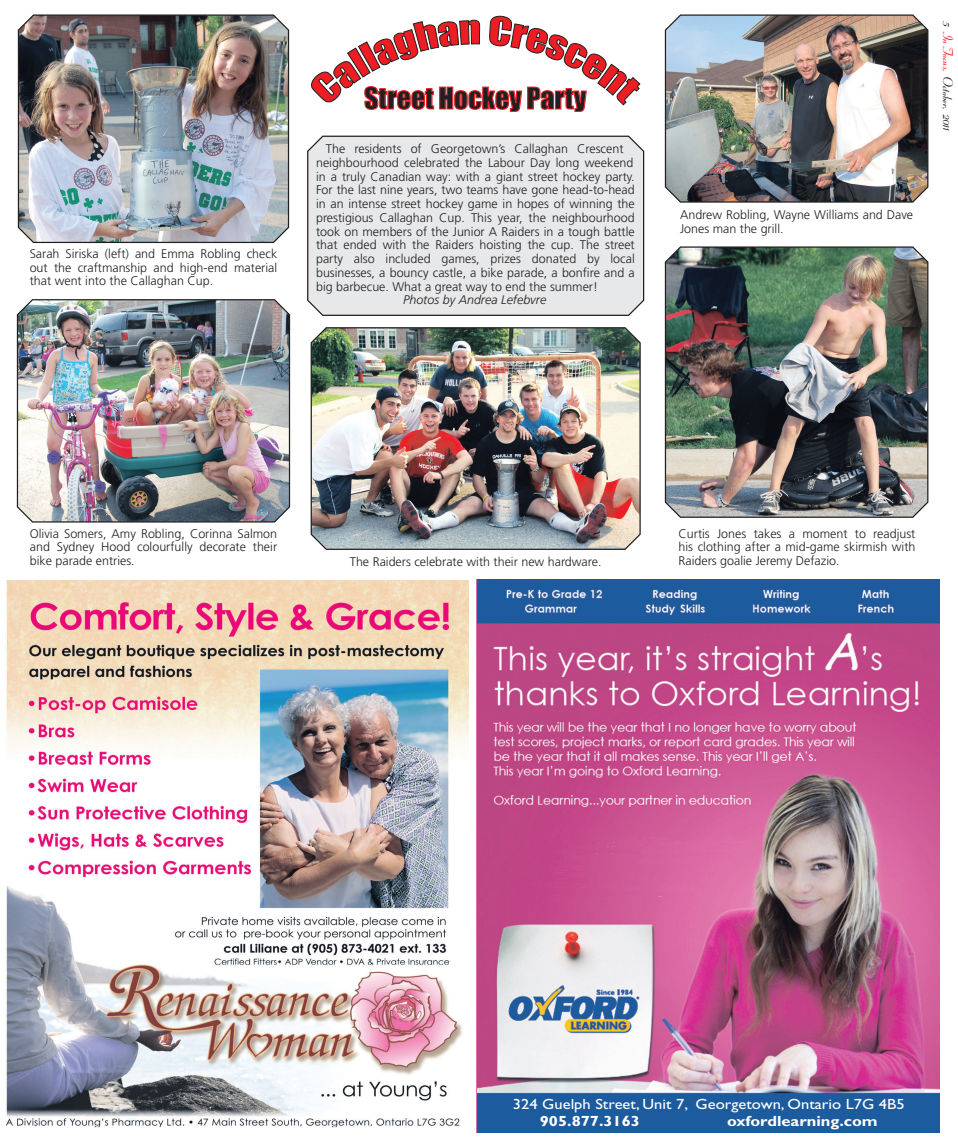
<style>
.page{position:relative;width:958px;height:1137px;background:#fff}
.page>*{position:absolute;margin:0;border:0;box-sizing:border-box;transform-origin:0 0}
.t1{font:27.75px "Impact";color:#231f20}
.t2{font:14.75px "Gill Sans";color:#fff;scale:1.12 1}
.t3{font:700 14.75px "Gill Sans";color:#fff;scale:1.12 1}
.t4{font:700 13.75px "Coronet";color:#231f20}
.t5{font:300 12.5px/13.8px "Frutiger";color:#231f20}
.t6{font:italic 300 12.5px "Frutiger";color:#231f20}
.s1{color:#ee1e24}
</style>
<div class="page">
<img style="left:477px;top:579px;width:462px;height:553px">
<div style="left:480px;top:1094px;width:459px;height:38px;background:#1c5b9d"></div>
<svg style="left:311px;top:15px;width:330px;height:97px"></svg>
<div style="left:307px;top:135px;width:338px;height:181px;background:#e7e8e9"></div>
<img style="left:16px;top:299px;width:275px;height:224px">
<img style="left:664px;top:14px;width:265px;height:189px">
<img style="left:17px;top:14px;width:273px;height:230px">
<img style="left:664px;top:246px;width:265px;height:272px">
<img style="left:310px;top:327px;width:331px;height:223px">
<img style="left:6px;top:580px;width:463px;height:548px">
<p class="t5" style="left:30px;top:247px;width:249px;text-align:justify">Sarah Siriska (left) and Emma Robling check out the craftmanship and high-end material that went into the Callaghan Cup.</p>
<h1 class="t1" style="left:364px;top:89px;width:223px">Street Hockey Party</h1>
<p class="t5" style="left:316px;top:143px;width:320px;text-indent:10px">The residents of Georgetown’s Callaghan Crescent neighbourhood celebrated the Labour Day long weekend in a truly Canadian way: with a giant street hockey party.<br>For the last nine years, two teams have gone head-to-head in an intense street hockey game in hopes of winning the prestigious Callaghan Cup. This year, the neighbourhood took on members of the Junior A Raiders in a tough battle that ended with the Raiders hoisting the cup. The street party also included games, prizes donated by local businesses, a bouncy castle, a bike parade, a bonfire and a big barbecue. What a great way to end the summer!</p>
<p class="t6" style="left:403px;top:295px;width:145px">Photos by Andrea Lefebvre</p>
<p class="t4" style="left:955px;top:21px;width:111px;rotate:90deg">5 <span class="s1">In Focus,</span> October, 2011</p>
<p class="t5" style="left:680px;top:208px;width:235px">Andrew Robling, Wayne Williams and Dave<br>Jones man the grill.</p>
<p class="t5" style="left:30px;top:527px;width:249px;text-align:justify">Olivia Somers, Amy Robling, Corinna Salmon and Sydney Hood colourfully decorate their bike parade entries.</p>
<p class="t5" style="left:678px;top:527px;width:238px">Curtis Jones takes a moment to readjust his clothing after a mid-game skirmish with</p>
<p class="t5" style="left:350px;top:555px;width:253px">The Raiders celebrate with their new hardware.</p>
<p class="t5" style="left:678px;top:555px;width:162px">Raiders goalie Jeremy Defazio.</p>
<p class="t2" style="left:513px;top:1098px;width:351px">324 Guelph Street, Unit 7, Georgetown, Ontario L7G 4B5</p>
<p class="t3" style="left:540px;top:1115px;width:91px">905.877.3163</p>
<p class="t3" style="left:727px;top:1115px;width:136px">oxfordlearning.com</p>
</div>
